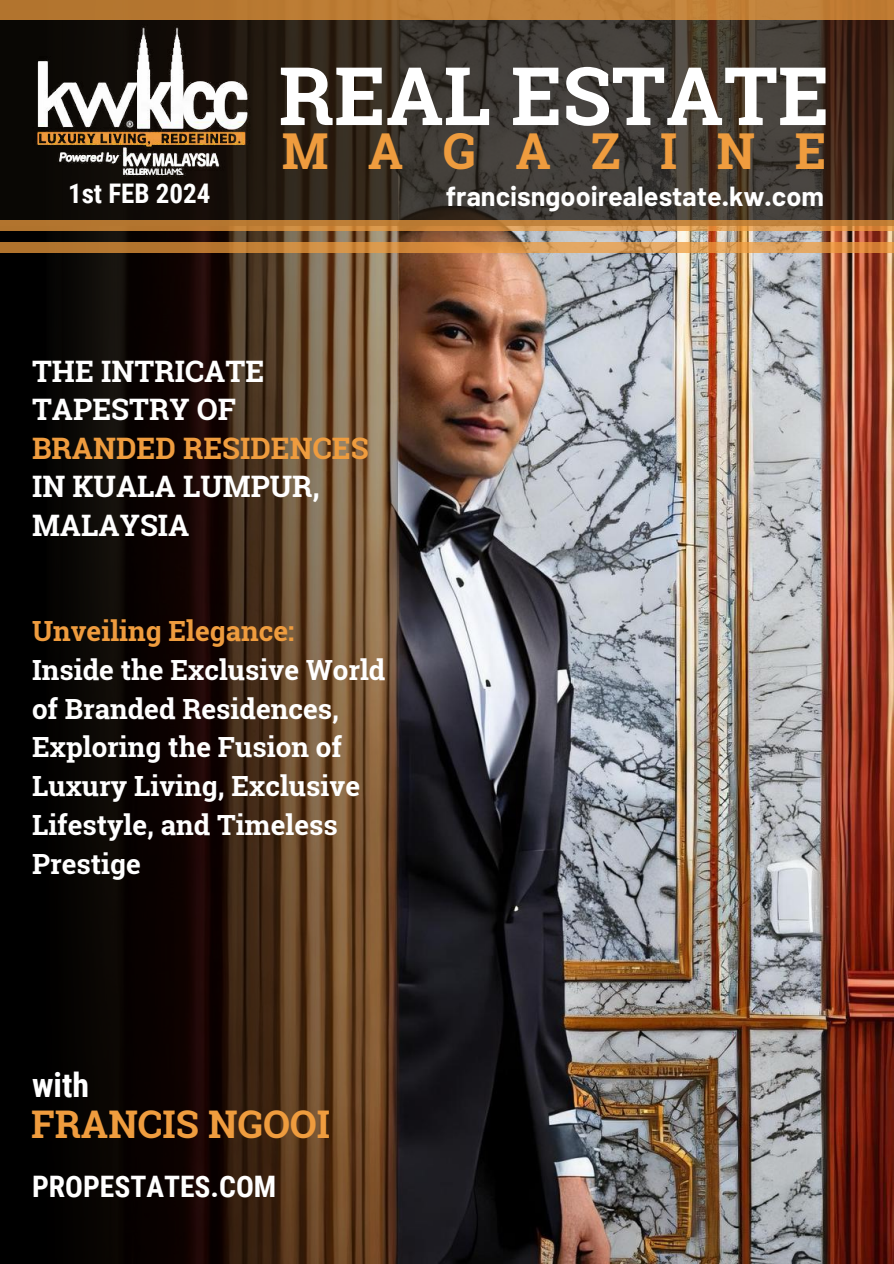
<style>
.page{position:relative;width:894px;height:1264px;background:#fff}
.page>*{position:absolute;margin:0;border:0;box-sizing:border-box;transform-origin:0 0}
.t1{font:700 80.7px "Roboto Slab";color:#fff}
.t2{font:700 49.5px "Roboto Slab";letter-spacing:.8em;color:#ef9c3e}
.t3{font:700 38.1px "Roboto Slab";color:#ef9c3e}
.t4{font:700 33.9px "Roboto Condensed";color:#fff}
.t5{font:700 29.55px/38.5px "Roboto Slab";color:#fff}
.t6{font:700 29.55px "Roboto Slab";color:#ef9c3e}
.t7{font:700 29.55px "Roboto Condensed";color:#fff}
.t8{font:700 27.75px/38.7px "Roboto Slab";color:#fff}
.t9{font:700 27.75px "Roboto Slab";color:#ef9c3e}
.t10{font:700 27px "Barlow";color:#fff}
.t11{font:700 27px "Roboto Condensed";color:#fff}
</style>
<div class="page">
<img style="left:397px;top:231px;width:496px;height:1032px">
<img style="left:0;top:231px;width:397px;height:1032px">
<svg style="left:0;top:20px;width:893px;height:200px;background:#3a3129"></svg>
<svg style="left:0;top:220px;width:893px;height:11px;background:#c3833b"></svg>
<svg style="left:0;top:242px;width:893px;height:11px;background:#ce8c44"></svg>
<div style="left:0;top:0;width:893px;height:20px;background:#c08039"></div>
<img style="left:20px;top:181px;width:239px;height:38px">
<img style="left:20px;top:0;width:239px;height:181px">
<p class="t11" style="left:68px;top:178px;width:144px">1st FEB 2024</p>
<h1 class="t1" style="left:278px;top:40px;width:552px">REAL ESTATE</h1>
<h2 class="t2" style="left:281px;top:117px;width:546px">MAGAZINE</h2>
<p class="t10" style="left:445px;top:178px;width:379px">francisngooirealestate.kw.com</p>
<p class="t5" style="left:32px;top:351px;width:233px">THE INTRICATE<br>TAPESTRY OF</p>
<p class="t6" style="left:32px;top:428px;width:338px">BRANDED RESIDENCES</p>
<p class="t5" style="left:32px;top:466px;width:289px">IN KUALA LUMPUR,<br>MALAYSIA</p>
<p class="t9" style="left:32px;top:612px;width:264px">Unveiling Elegance:</p>
<p class="t8" style="left:32px;top:649px;width:355px">Inside the Exclusive World of Branded Residences,<br>Exploring the Fusion of<br>Luxury Living, Exclusive<br>Lifestyle, and Timeless<br>Prestige</p>
<p class="t4" style="left:32px;top:1065px;width:59px">with</p>
<h3 class="t3" style="left:31px;top:1097px;width:300px">FRANCIS NGOOI</h3>
<p class="t7" style="left:32px;top:1169px;width:246px">PROPESTATES.COM</p>
</div>
